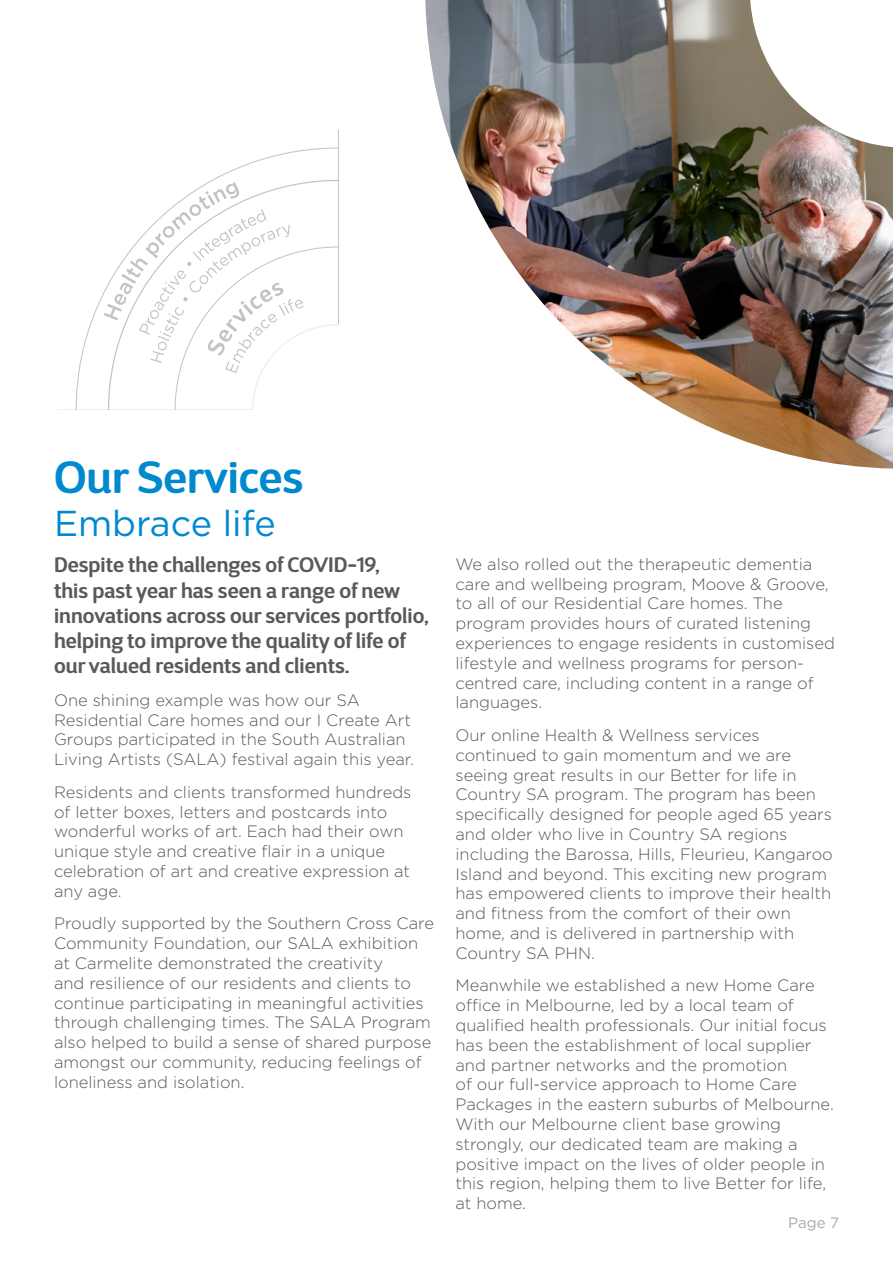
<style>
.page{position:relative;width:893px;height:1263px;background:#fff}
.page>*{position:absolute;margin:0;border:0;box-sizing:border-box;transform-origin:0 0}
.t1{font:600 45px "D Sari";color:#0089cf}
.t2{font:36px "Gotham";color:#0089cf}
.t3{font:600 21px/25.2px "D Sari";color:#58595b}
.t4{font:300 16.5px/19.8px "Gotham";color:#58595b}
.t5{font:15px "Gotham";color:#a7a9ac}
</style>
<div class="page">
<hr style="left:338px;top:130px;width:1px;height:561px;background:#58595b">
<div style="left:253px;top:325px;width:171px;height:171px;background:#fff;border-radius:50%"></div>
<svg style="left:104px;top:182px;width:200px;height:191px"></svg>
<svg style="left:118px;top:380px;width:141px;height:30px"></svg>
<div style="left:54px;top:410px;width:646px;height:296px;background:#fff"></div>
<div style="left:268px;top:340px;width:135px;height:135px;background:#fff;border-radius:50%"></div>
<img style="left:425px;top:0;width:468px;height:469px">
<h1 class="t1" style="left:54px;top:449px;width:251px">Our Services</h1>
<h2 class="t2" style="left:54px;top:501px;width:223px">Embrace life</h2>
<p class="t3" style="left:54px;top:552px;width:377px">Despite the challenges of COVID-19,<br>this past year has seen a range of new innovations across our services portfolio, helping to improve the quality of life of our valued residents and clients.</p>
<p class="t4" style="left:54px;top:690px;width:361px">One shining example was how our SA Residential Care homes and our I Create Art Groups participated in the South Australian Living Artists (SALA) festival again this year.</p>
<p class="t4" style="left:54px;top:781px;width:359px">Residents and clients transformed hundreds of letter boxes, letters and postcards into wonderful works of art. Each had their own unique style and creative flair in a unique celebration of art and creative expression at any age.</p>
<p class="t4" style="left:54px;top:913px;width:382px">Proudly supported by the Southern Cross Care Community Foundation, our SALA exhibition at Carmelite demonstrated the creativity<br>and resilience of our residents and clients to continue participating in meaningful activities through challenging times. The SALA Program also helped to build a sense of shared purpose amongst our community, reducing feelings of loneliness and isolation.</p>
<p class="t4" style="left:455px;top:554px;width:381px">We also rolled out the therapeutic dementia care and wellbeing program, Moove &amp; Groove, to all of our Residential Care homes. The program provides hours of curated listening experiences to engage residents in customised lifestyle and wellness programs for person&shy;centred care, including content in a range of languages.</p>
<p class="t4" style="left:455px;top:725px;width:379px">Our online Health &amp; Wellness services continued to gain momentum and we are seeing great results in our Better for life in Country SA program. The program has been specifically designed for people aged 65 years and older who live in Country SA regions including the Barossa, Hills, Fleurieu, Kangaroo Island and beyond. This exciting new program has empowered clients to improve their health and fitness from the comfort of their own home, and is delivered in partnership with Country SA PHN.</p>
<p class="t4" style="left:455px;top:975px;width:380px">Meanwhile we established a new Home Care office in Melbourne, led by a local team of qualified health professionals. Our initial focus has been the establishment of local supplier and partner networks and the promotion<br>of our full-service approach to Home Care Packages in the eastern suburbs of Melbourne.<br>With our Melbourne client base growing strongly, our dedicated team are making a positive impact on the lives of older people in this region, helping them to live Better for life, at home.</p>
<p class="t5" style="left:788px;top:1213px;width:52px">Page 7</p>
</div>
